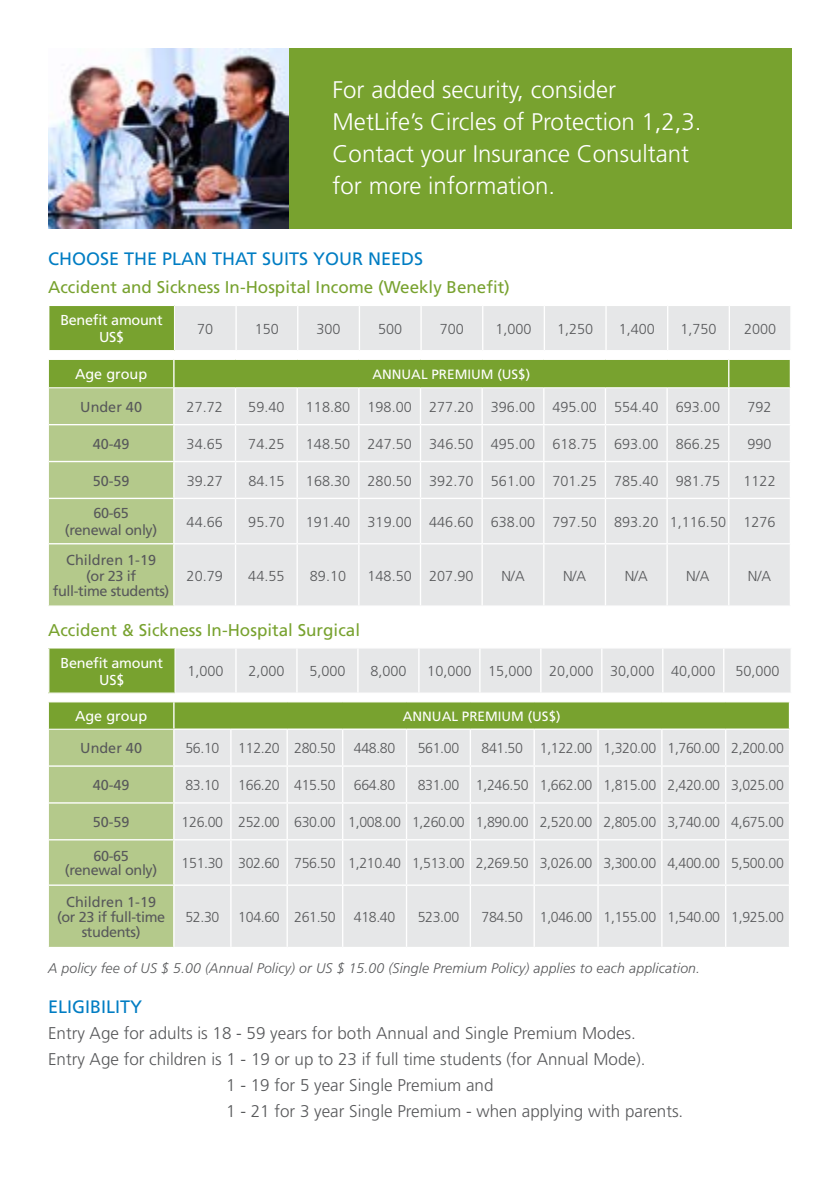
<style>
.page{position:relative;width:840px;height:1191px;background:#fff}
.page>*{position:absolute;margin:0;border:0;box-sizing:border-box;transform-origin:0 0}
.t1{font:300 24px/32px "Frutiger";color:#fff}
.t2{font:18px "Frutiger";color:#007dc3}
.t3{font:300 17px "Frutiger";color:#58595b}
.t4{font:17px "Frutiger";color:#78a22f}
.t5{font:300 14.4px "Frutiger";color:#58595b}
.t6{font:300 14.4px "Frutiger";letter-spacing:-.025em;color:#58595b}
.t7{font:14.4px/15.4px "Frutiger";letter-spacing:-.025em;color:#58595b;text-align:center}
.t8{font:14.4px/17.4px "Frutiger";letter-spacing:-.02em;color:#fff;text-align:center}
.t9{font:14.4px "Frutiger";color:#fff}
.t10{font:italic 300 14px "Frutiger LT Std";letter-spacing:.01em;color:#58595b}
.t11{font:13.4px "Frutiger";color:#fff}
</style>
<div class="page">
<div style="left:49px;top:305px;width:125px;height:46px;background:#78a22f"></div>
<div style="left:175px;top:306px;width:614px;height:44px;background:#e6e7e8"></div>
<hr style="left:48px;top:350px;width:126px;height:1px;background:#fff">
<hr style="left:235px;top:306px;width:2px;height:44px;background:#fff">
<hr style="left:297px;top:306px;width:1px;height:44px;background:#fff">
<hr style="left:358px;top:306px;width:2px;height:44px;background:#fff">
<hr style="left:420px;top:306px;width:1px;height:44px;background:#fff">
<hr style="left:482px;top:306px;width:1px;height:44px;background:#fff">
<hr style="left:543px;top:306px;width:1px;height:44px;background:#fff">
<hr style="left:605px;top:306px;width:1px;height:44px;background:#fff">
<hr style="left:666px;top:306px;width:2px;height:44px;background:#fff">
<hr style="left:728px;top:306px;width:1px;height:44px;background:#fff">
<hr style="left:48px;top:305px;width:126px;height:1px;background:#fff">
<svg style="left:48px;top:359px;width:742px;height:247px;background:#d3dcc7"></svg>
<hr style="left:48px;top:387px;width:126px;height:1px;background:#fff">
<hr style="left:174px;top:387px;width:61px;height:1px;background:#fff">
<hr style="left:235px;top:387px;width:62px;height:1px;background:#fff">
<hr style="left:297px;top:387px;width:61px;height:1px;background:#fff">
<hr style="left:358px;top:387px;width:62px;height:1px;background:#fff">
<hr style="left:420px;top:387px;width:62px;height:1px;background:#fff">
<hr style="left:482px;top:387px;width:61px;height:1px;background:#fff">
<hr style="left:543px;top:387px;width:62px;height:1px;background:#fff">
<hr style="left:605px;top:387px;width:61px;height:1px;background:#fff">
<hr style="left:666px;top:387px;width:62px;height:1px;background:#fff">
<hr style="left:728px;top:387px;width:61px;height:1px;background:#fff">
<div style="left:49px;top:648px;width:126px;height:45px;background:#78a22f"></div>
<div style="left:175px;top:648px;width:615px;height:44px;background:#e6e7e8"></div>
<hr style="left:48px;top:692px;width:127px;height:2px;background:#fff">
<hr style="left:235px;top:648px;width:1px;height:44px;background:#fff">
<hr style="left:296px;top:648px;width:1px;height:44px;background:#fff">
<hr style="left:357px;top:648px;width:1px;height:44px;background:#fff">
<hr style="left:418px;top:648px;width:1px;height:44px;background:#fff">
<hr style="left:479px;top:648px;width:1px;height:44px;background:#fff">
<hr style="left:540px;top:648px;width:1px;height:44px;background:#fff">
<hr style="left:600px;top:648px;width:2px;height:44px;background:#fff">
<hr style="left:661px;top:648px;width:2px;height:44px;background:#fff">
<hr style="left:722px;top:648px;width:2px;height:44px;background:#fff">
<hr style="left:174px;top:648px;width:1px;height:44px;background:#fff">
<svg style="left:48px;top:702px;width:741px;height:245px;background:#d4dcc8"></svg>
<hr style="left:48px;top:729px;width:125px;height:1px;background:#fff">
<div style="left:286px;top:48px;width:505px;height:181px;background:#78a22f"></div>
<img style="left:48px;top:48px;width:240px;height:181px">
<h1 class="t1" style="left:332px;top:74px;width:370px">For added security, consider<br>MetLife’s Circles of Protection 1,2,3.<br>Contact your Insurance Consultant for more information.</h1>
<p class="t2" style="left:48px;top:248px;width:376px">CHOOSE THE PLAN THAT SUITS YOUR NEEDS</p>
<p class="t4" style="left:48px;top:277px;width:463px">Accident and Sickness In-Hospital Income (Weekly Benefit)</p>
<p class="t8" style="left:60px;top:311px;width:104px">Benefit amount<br>US$</p>
<p class="t5" style="left:197px;top:320px;width:18px">70</p>
<p class="t5" style="left:255px;top:320px;width:26px">150</p>
<p class="t5" style="left:316px;top:320px;width:26px">300</p>
<p class="t5" style="left:378px;top:320px;width:26px">500</p>
<p class="t5" style="left:439px;top:320px;width:26px">700</p>
<p class="t5" style="left:495px;top:320px;width:38px">1,000</p>
<p class="t5" style="left:557px;top:320px;width:38px">1,250</p>
<p class="t5" style="left:618px;top:320px;width:38px">1,400</p>
<p class="t5" style="left:680px;top:320px;width:38px">1,750</p>
<p class="t5" style="left:743px;top:320px;width:34px">2000</p>
<p class="t9" style="left:75px;top:366px;width:74px">Age group</p>
<p class="t11" style="left:372px;top:366px;width:159px">ANNUAL PREMIUM (US$)</p>
<p class="t7" style="left:80px;top:399px;width:63px">Under 40</p>
<p class="t5" style="left:186px;top:399px;width:38px">27.72</p>
<p class="t5" style="left:248px;top:399px;width:38px">59.40</p>
<p class="t5" style="left:306px;top:399px;width:415px">118.80 198.00 277.20 396.00 495.00 554.40 693.00</p>
<p class="t5" style="left:747px;top:399px;width:26px">792</p>
<p class="t7" style="left:93px;top:436px;width:38px">40-49</p>
<p class="t5" style="left:186px;top:435px;width:38px">34.65</p>
<p class="t5" style="left:248px;top:435px;width:38px">74.25</p>
<p class="t5" style="left:306px;top:435px;width:415px">148.50 247.50 346.50 495.00 618.75 693.00 866.25</p>
<p class="t5" style="left:747px;top:435px;width:26px">990</p>
<p class="t7" style="left:93px;top:473px;width:38px">50-59</p>
<p class="t5" style="left:186px;top:472px;width:38px">39.27</p>
<p class="t5" style="left:248px;top:472px;width:38px">84.15</p>
<p class="t5" style="left:306px;top:472px;width:415px">168.30 280.50 392.70 561.00 701.25 785.40 981.75</p>
<p class="t5" style="left:743px;top:472px;width:34px">1122</p>
<p class="t7" style="left:65px;top:504px;width:94px;line-height:17.2px">60-65 (renewal only)</p>
<p class="t5" style="left:186px;top:513px;width:38px">44.66</p>
<p class="t5" style="left:248px;top:513px;width:38px">95.70</p>
<p class="t5" style="left:306px;top:513px;width:471px">191.40 319.00 446.60 638.00 797.50 893.20 1,116.50 1276</p>
<p class="t7" style="left:53px;top:552px;width:118px">Children 1-19<br>(or 23 if<br>full-time students)</p>
<p class="t5" style="left:186px;top:567px;width:38px">20.79</p>
<p class="t5" style="left:248px;top:567px;width:38px">44.55</p>
<p class="t5" style="left:310px;top:567px;width:38px">89.10</p>
<p class="t5" style="left:367px;top:567px;width:107px">148.50 207.90</p>
<p class="t5" style="left:501px;top:567px;width:25px">N/A</p>
<p class="t5" style="left:562px;top:567px;width:25px">N/A</p>
<p class="t5" style="left:624px;top:567px;width:25px">N/A</p>
<p class="t5" style="left:686px;top:567px;width:25px">N/A</p>
<p class="t5" style="left:747px;top:567px;width:25px">N/A</p>
<p class="t4" style="left:48px;top:619px;width:313px">Accident &amp; Sickness In-Hospital Surgical</p>
<p class="t8" style="left:61px;top:653px;width:104px">Benefit amount<br>US$</p>
<p class="t5" style="left:187px;top:663px;width:38px">1,000</p>
<p class="t5" style="left:248px;top:663px;width:38px">2,000</p>
<p class="t5" style="left:309px;top:663px;width:38px">5,000</p>
<p class="t5" style="left:370px;top:663px;width:38px">8,000</p>
<p class="t5" style="left:427px;top:663px;width:289px">10,000 15,000 20,000 30,000 40,000</p>
<p class="t5" style="left:735px;top:663px;width:46px">50,000</p>
<p class="t9" style="left:75px;top:707px;width:74px">Age group</p>
<p class="t11" style="left:402px;top:708px;width:159px">ANNUAL PREMIUM (US$)</p>
<p class="t7" style="left:80px;top:740px;width:63px">Under 40</p>
<p class="t5" style="left:185px;top:740px;width:35px">56.10</p>
<p class="t6" style="left:238px;top:740px;width:99px">112.20 280.50</p>
<p class="t5" style="left:353px;top:740px;width:43px">448.80</p>
<p class="t5" style="left:417px;top:740px;width:43px">561.00</p>
<p class="t6" style="left:481px;top:740px;width:304px">841.50 1,122.00 1,320.00 1,760.00 2,200.00</p>
<p class="t7" style="left:93px;top:777px;width:38px">40-49</p>
<p class="t5" style="left:185px;top:777px;width:35px">83.10</p>
<p class="t6" style="left:238px;top:777px;width:99px">166.20 415.50</p>
<p class="t5" style="left:353px;top:777px;width:43px">664.80</p>
<p class="t6" style="left:417px;top:777px;width:367px">831.00 1,246.50 1,662.00 1,815.00 2,420.00 3,025.00</p>
<p class="t7" style="left:93px;top:814px;width:38px">50-59</p>
<p class="t6" style="left:181px;top:814px;width:603px">126.00 252.00 630.00 1,008.00 1,260.00 1,890.00 2,520.00 2,805.00 3,740.00 4,675.00</p>
<p class="t7" style="left:65px;top:849px;width:94px;line-height:13.4px">60-65 (renewal only)</p>
<p class="t6" style="left:181px;top:855px;width:603px">151.30 302.60 756.50 1,210.40 1,513.00 2,269.50 3,026.00 3,300.00 4,400.00 5,500.00</p>
<p class="t7" style="left:57px;top:893px;width:110px">Children 1-19 (or 23 if full-time students)</p>
<p class="t5" style="left:185px;top:909px;width:35px">52.30</p>
<p class="t6" style="left:238px;top:909px;width:99px">104.60 261.50</p>
<p class="t5" style="left:353px;top:909px;width:43px">418.40</p>
<p class="t5" style="left:417px;top:909px;width:43px">523.00</p>
<p class="t6" style="left:481px;top:909px;width:304px">784.50 1,046.00 1,155.00 1,540.00 1,925.00</p>
<p class="t10" style="left:48px;top:959px;width:653px">A policy fee of US $ 5.00 (Annual Policy) or US $ 15.00 (Single Premium Policy) applies to each application.</p>
<p class="t2" style="left:48px;top:996px;width:96px">ELIGIBILITY</p>
<p class="t3" style="left:48px;top:1023px;width:589px">Entry Age for adults is 18 - 59 years for both Annual and Single Premium Modes.</p>
<p class="t3" style="left:48px;top:1049px;width:598px">Entry Age for children is 1 - 19 or up to 23 if full time students (for Annual Mode).</p>
<p class="t3" style="left:226px;top:1075px;width:269px">1 - 19 for 5 year Single Premium and</p>
<p class="t3" style="left:226px;top:1101px;width:458px">1 - 21 for 3 year Single Premium - when applying with parents.</p>
</div>
